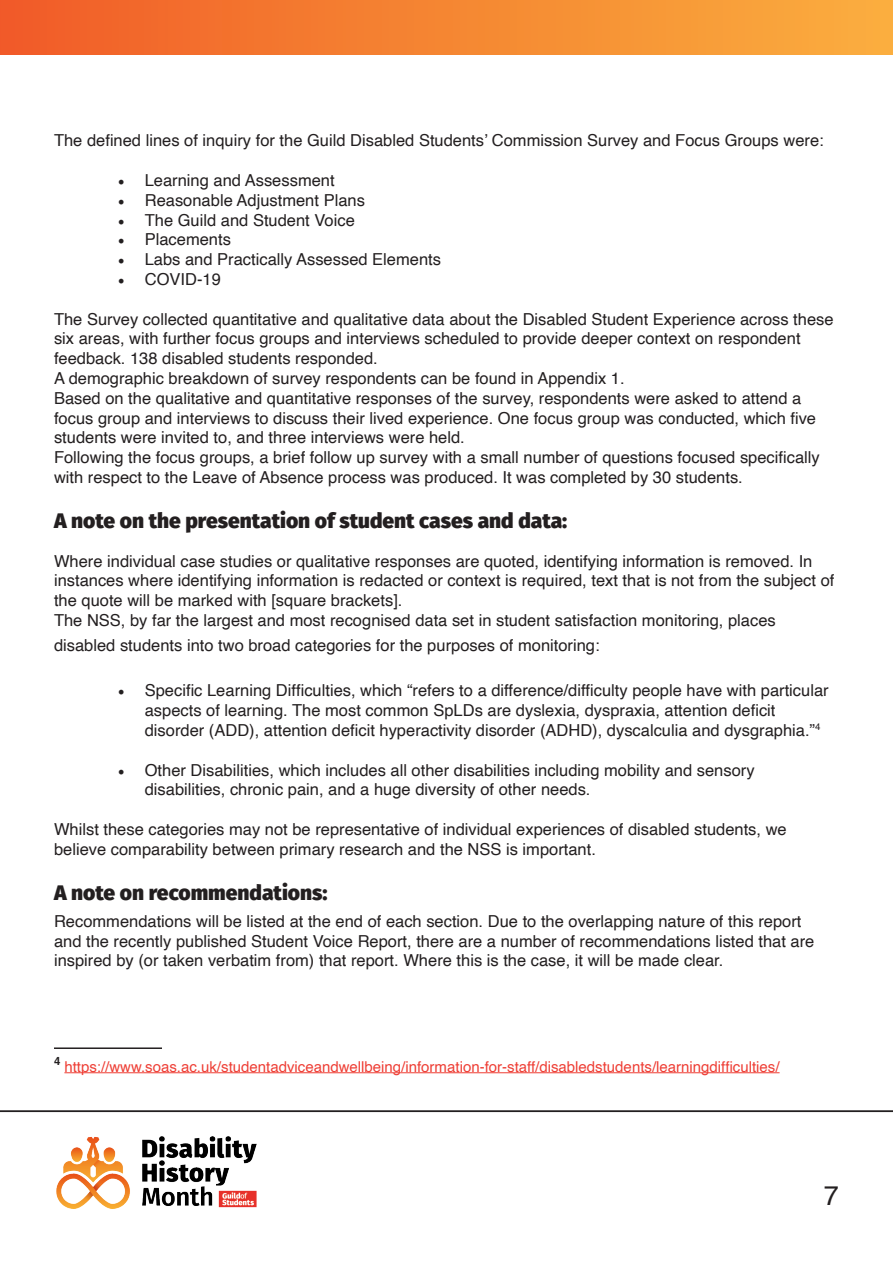
<style>
.page{position:relative;width:893px;height:1263px;background:#fff}
.page>*{position:absolute;margin:0;border:0;box-sizing:border-box;transform-origin:0 0}
.t1{font:27px "Helvetica";color:#231f20}
.t2{font:800 21px "Fira Sans";color:#231f20}
.t3{font:16.5px/19.8px "Helvetica";color:#231f20}
.t4{font:15px "Helvetica";color:#ee3e35}
.s1{font-family:"Minion Pro";font-size:18px}
</style>
<div class="page">
<img style="left:56px;top:1136px;width:201px;height:73px">
<div style="left:1px;top:0;width:892px;height:54px;background:linear-gradient(to right,#f05c28,#faaf3e)"></div>
<hr style="left:0;top:1110px;width:893px;height:2px;background:#231f20">
<hr style="left:54px;top:1047px;width:108px;height:2px;background:#231f20">
<hr style="left:64px;top:1072px;width:716px;height:1px;background:#ee3e35">
<p class="t3" style="left:54px;top:131px;width:771px">The defined lines of inquiry for the Guild Disabled Students’ Commission Survey and Focus Groups were:</p>
<p class="t3" style="left:118px;top:171px;width:218px"><span class="s1">•</span> Learning and Assessment</p>
<p class="t3" style="left:118px;top:191px;width:249px"><span class="s1">•</span> Reasonable Adjustment Plans</p>
<p class="t3" style="left:118px;top:210px;width:239px"><span class="s1">•</span> The Guild and Student Voice</p>
<p class="t3" style="left:118px;top:230px;width:115px"><span class="s1">•</span> Placements</p>
<p class="t3" style="left:118px;top:250px;width:325px"><span class="s1">•</span> Labs and Practically Assessed Elements</p>
<p class="t3" style="left:118px;top:270px;width:105px"><span class="s1">•</span> COVID-19</p>
<p class="t3" style="left:54px;top:309px;width:781px">The Survey collected quantitative and qualitative data about the Disabled Student Experience across these six areas, with further focus groups and interviews scheduled to provide deeper context on respondent feedback. 138 disabled students responded.</p>
<p class="t3" style="left:54px;top:369px;width:572px">A demographic breakdown of survey respondents can be found in Appendix 1.</p>
<p class="t3" style="left:54px;top:389px;width:764px">Based on the qualitative and quantitative responses of the survey, respondents were asked to attend a focus group and interviews to discuss their lived experience. One focus group was conducted, which five students were invited to, and three interviews were held.</p>
<p class="t3" style="left:54px;top:448px;width:767px">Following the focus groups, a brief follow up survey with a small number of questions focused specifically with respect to the Leave of Absence process was produced. It was completed by 30 students.</p>
<p class="t2" style="left:54px;top:502px;width:515px">A note on the presentation of student cases and data:</p>
<p class="t3" style="left:54px;top:551px;width:782px">Where individual case studies or qualitative responses are quoted, identifying information is removed. In instances where identifying information is redacted or context is required, text that is not from the subject of the quote will be marked with [square brackets].</p>
<p class="t3" style="left:54px;top:608px;width:723px;line-height:25.2px">The NSS, by far the largest and most recognised data set in student satisfaction monitoring, places disabled students into two broad categories for the purposes of monitoring:</p>
<p class="t3" style="left:145px;top:681px;width:685px;text-indent:-27px"><span class="s1">•</span> Specific Learning Difficulties, which “refers to a difference/difficulty people have with particular aspects of learning. The most common SpLDs are dyslexia, dyspraxia, attention deficit disorder (ADD), attention deficit hyperactivity disorder (ADHD), dyscalculia and dysgraphia.”<sup>4</sup></p>
<p class="t3" style="left:145px;top:760px;width:611px;text-indent:-27px"><span class="s1">•</span> Other Disabilities, which includes all other disabilities including mobility and sensory disabilities, chronic pain, and a huge diversity of other needs.</p>
<p class="t3" style="left:54px;top:820px;width:734px">Whilst these categories may not be representative of individual experiences of disabled students, we believe comparability between primary research and the NSS is important.</p>
<p class="t2" style="left:54px;top:874px;width:275px">A note on recommendations:</p>
<p class="t3" style="left:54px;top:911px;width:762px">Recommendations will be listed at the end of each section. Due to the overlapping nature of this report and the recently published Student Voice Report, there are a number of recommendations listed that are inspired by (or taken verbatim from) that report. Where this is the case, it will be made clear.</p>
<p class="t4" style="left:54px;top:1055px;width:727px"><sup>4</sup> https://www.soas.ac.uk/studentadviceandwellbeing/information-for-staff/disabledstudents/learningdifficulties/</p>
<h1 class="t1" style="left:824px;top:1175px;width:17px">7</h1>
</div>
